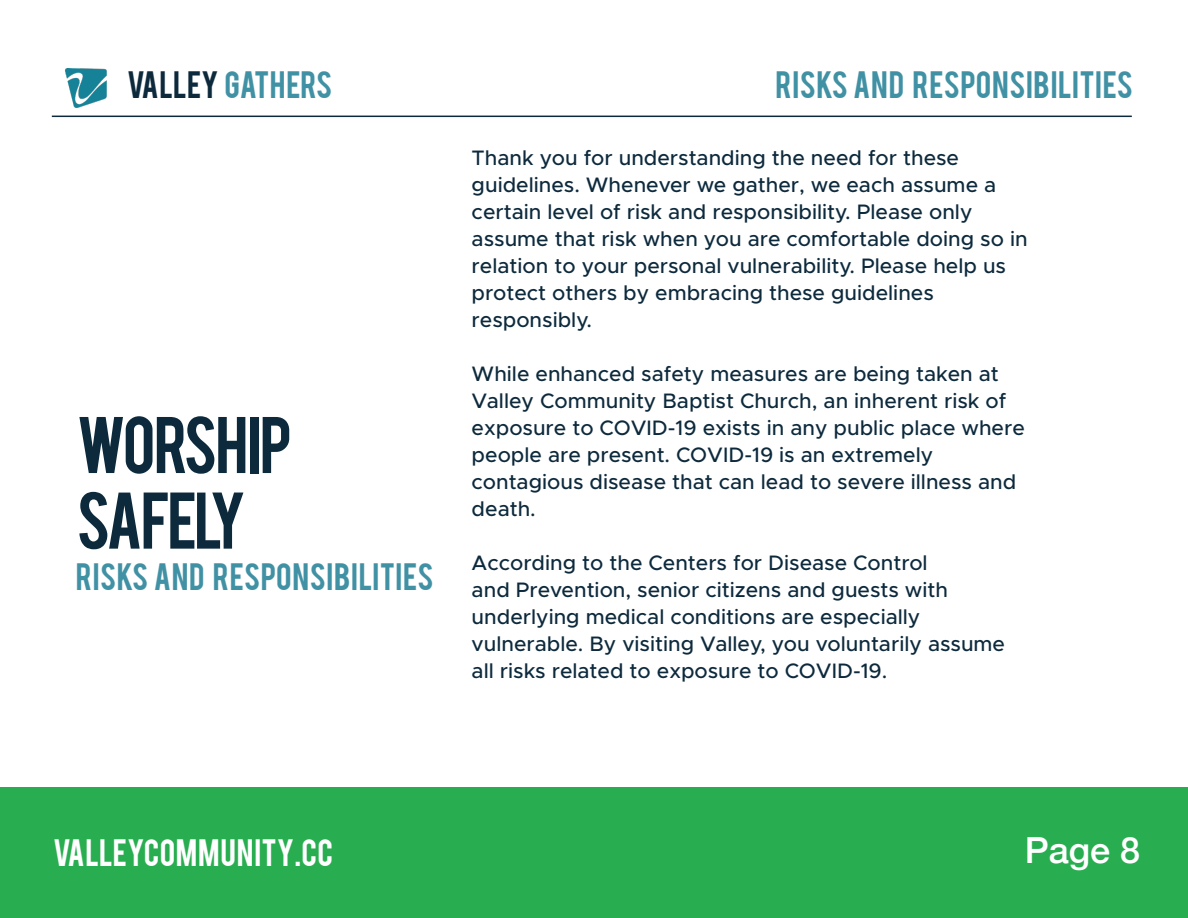
<style>
.page{position:relative;width:1188px;height:918px;background:#fff}
.page>*{position:absolute;margin:0;border:0;box-sizing:border-box;transform-origin:0 0}
.t1{font:63px "Bebas";letter-spacing:-.025em;color:#0d2a3d}
.t2{font:63px "Bebas";letter-spacing:-.05em;color:#0d2a3d}
.t3{font:500 36px "Helvetica Neue";color:#fff}
.t4{font:30px "Bebas";letter-spacing:.02em;color:#4191a5}
.t5{font:30px "Bebas";letter-spacing:.015em;color:#fff}
.t6{font:30px "Bebas";color:#4191a5}
.t7{font:500 21px "Metropolis";color:#0d2a3d}
.s1{color:#0d2a3d}
</style>
<div class="page">
<div style="left:0;top:787px;width:1188px;height:131px;background:#28ae50"></div>
<hr style="left:52px;top:116px;width:1080px;height:1px;background:#0d2a3d">
<img style="left:65px;top:69px;width:42px;height:39px">
<p class="t6" style="left:127px;top:63px;width:207px"><span class="s1">VALLEY</span> GATHERS</p>
<p class="t1" style="left:76px;top:399px;width:217px">WORSHIP</p>
<p class="t2" style="left:76px;top:475px;width:171px">SAFELY</p>
<p class="t4" style="left:76px;top:554px;width:359px">RISKS AND RESPONSIBILITIES</p>
<p class="t4" style="left:775px;top:63px;width:359px">RISKS AND RESPONSIBILITIES</p>
<p class="t7" style="left:472px;top:144px;width:489px">Thank you for understanding the need for these</p>
<p class="t7" style="left:472px;top:171px;width:526px">guidelines. Whenever we gather, we each assume a</p>
<p class="t7" style="left:472px;top:198px;width:502px">certain level of risk and responsibility. Please only</p>
<p class="t7" style="left:472px;top:225px;width:558px">assume that risk when you are comfortable doing so in</p>
<p class="t7" style="left:472px;top:252px;width:536px">relation to your personal vulnerability. Please help us</p>
<p class="t7" style="left:472px;top:279px;width:464px">protect others by embracing these guidelines</p>
<p class="t7" style="left:472px;top:306px;width:122px">responsibly.</p>
<p class="t7" style="left:472px;top:360px;width:529px">While enhanced safety measures are being taken at</p>
<p class="t7" style="left:472px;top:387px;width:536px">Valley Community Baptist Church, an inherent risk of</p>
<p class="t7" style="left:472px;top:414px;width:555px">exposure to COVID-19 exists in any public place where</p>
<p class="t7" style="left:472px;top:441px;width:463px">people are present. COVID-19 is an extremely</p>
<p class="t7" style="left:472px;top:468px;width:546px">contagious disease that can lead to severe illness and</p>
<p class="t7" style="left:472px;top:495px;width:66px">death.</p>
<p class="t7" style="left:472px;top:549px;width:458px">According to the Centers for Disease Control</p>
<p class="t7" style="left:472px;top:576px;width:478px">and Prevention, senior citizens and guests with</p>
<p class="t7" style="left:472px;top:603px;width:450px">underlying medical conditions are especially</p>
<p class="t7" style="left:472px;top:630px;width:535px">vulnerable. By visiting Valley, you voluntarily assume</p>
<p class="t7" style="left:472px;top:657px;width:417px">all risks related to exposure to COVID-19.</p>
<p class="t5" style="left:53px;top:831px;width:281px">VALLEYCOMMUNITY.CC</p>
<p class="t3" style="left:1025px;top:821px;width:117px">Page 8</p>
</div>
